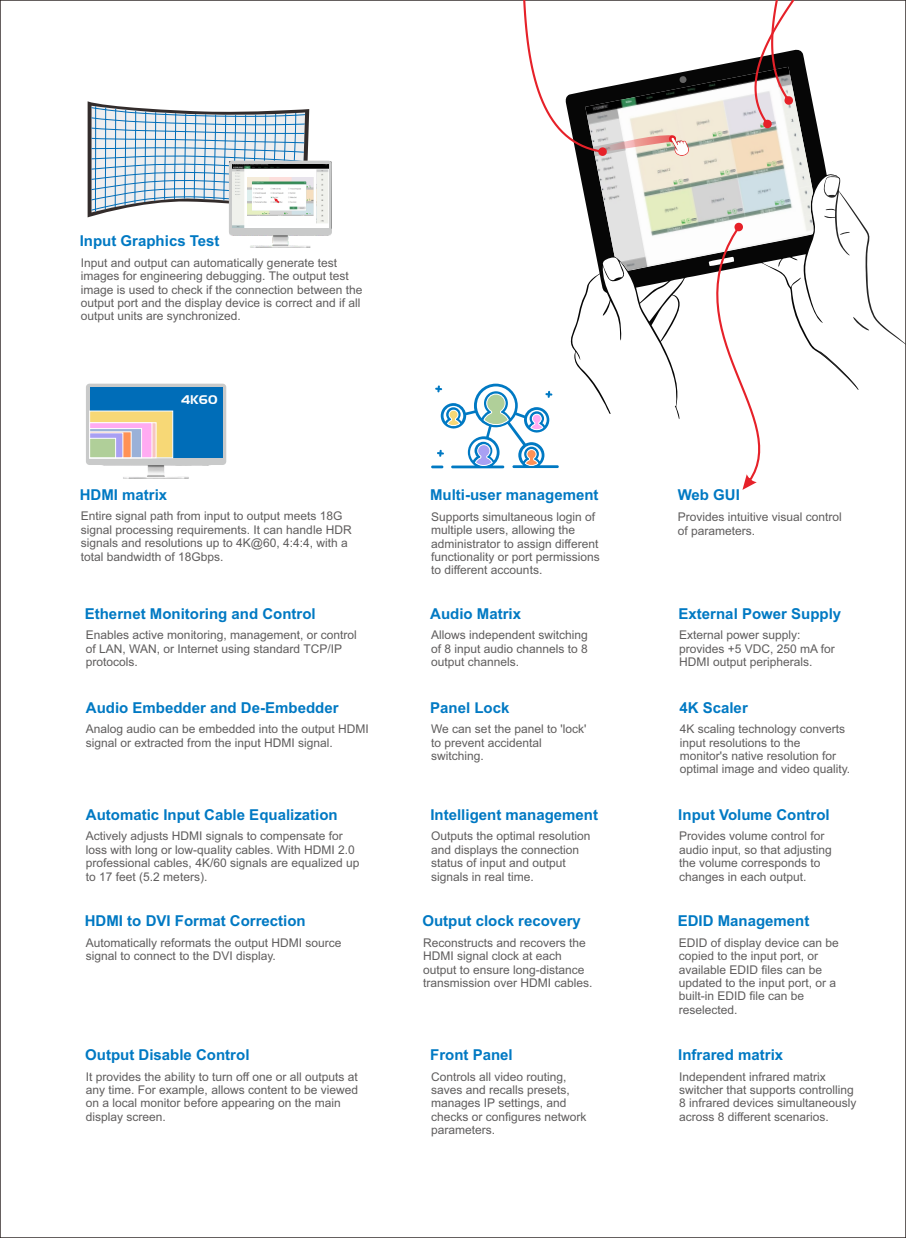
<style>
.page{position:relative;width:906px;height:1238px;background:#fff}
.page>*{position:absolute;margin:0;border:0;box-sizing:border-box;transform-origin:0 0}
.t1{font:700 15px "Arial";color:#0079c3}
.t2{font:13.2px "Pang Men Zheng Dao";color:#fefefe}
.t3{font:12px/13.4px "Arial";color:#5f5d5d}
</style>
<div class="page">
<img style="left:230px;top:234px;width:101px;height:13px">
<svg style="left:229px;top:161px;width:103px;height:74px"></svg>
<img style="left:232px;top:164px;width:85px;height:63px">
<div style="left:249px;top:171px;width:77px;height:54px;background:#fefefe"></div>
<img style="left:317px;top:164px;width:11px;height:63px">
<img style="left:309px;top:177px;width:4px;height:39px">
<svg style="left:88px;top:101px;width:221px;height:116px"></svg>
<svg style="left:570px;top:49px;width:264px;height:370px"></svg>
<img style="left:585px;top:67px;width:230px;height:204px">
<img style="left:625px;top:88px;width:170px;height:152px">
<img style="left:680px;top:216px;width:17px;height:9px">
<img style="left:726px;top:206px;width:17px;height:9px">
<img style="left:774px;top:197px;width:17px;height:9px">
<img style="left:766px;top:159px;width:17px;height:9px">
<img style="left:759px;top:128px;width:17px;height:1px">
<img style="left:712px;top:129px;width:16px;height:9px">
<img style="left:719px;top:167px;width:17px;height:9px">
<img style="left:673px;top:177px;width:16px;height:9px">
<svg style="left:601px;top:256px;width:23px;height:24px"></svg>
<svg style="left:636px;top:278px;width:48px;height:63px"></svg>
<svg style="left:819px;top:351px;width:39px;height:39px"></svg>
<svg style="left:821px;top:175px;width:85px;height:169px"></svg>
<svg style="left:523px;top:0;width:166px;height:156px"></svg>
<svg style="left:754px;top:0;width:40px;height:128px"></svg>
<svg style="left:431px;top:383px;width:128px;height:85px"></svg>
<img style="left:102px;top:465px;width:108px;height:13px">
<div style="left:86px;top:383px;width:140px;height:82px;background:#c9caca;border-radius:4px"></div>
<div style="left:90px;top:387px;width:132px;height:71px;background:#006db8"></div>
<svg style="left:89px;top:410px;width:84px;height:48px;background:#e0c9b2"></svg>
<svg style="left:708px;top:223px;width:52px;height:267px"></svg>
<p class="t1" style="left:80px;top:235px;width:141px">Input Graphics Test</p>
<p class="t3" style="left:81px;top:257px;width:283px">Input and output can automatically generate test images for engineering debugging. The output test image is used to check if the connection between the output port and the display device is correct and if all output units are synchronized.</p>
<p class="t2" style="left:181px;top:393px;width:38px">4K60</p>
<p class="t1" style="left:80px;top:489px;width:89px">HDMI matrix</p>
<p class="t1" style="left:430px;top:489px;width:170px">Multi-user management</p>
<p class="t1" style="left:677px;top:489px;width:64px">Web GUI</p>
<p class="t3" style="left:81px;top:510px;width:272px">Entire signal path from input to output meets 18G signal processing requirements. It can handle HDR signals and resolutions up to 4K@60, 4:4:4, with a total bandwidth of 18Gbps.</p>
<p class="t3" style="left:431px;top:511px;width:170px">Supports simultaneous login of multiple users, allowing the administrator to assign different functionality or port permissions to different accounts.</p>
<p class="t3" style="left:677px;top:511px;width:166px">Provides intuitive visual control of parameters.</p>
<p class="t1" style="left:85px;top:608px;width:232px">Ethernet Monitoring and Control</p>
<p class="t1" style="left:430px;top:608px;width:92px">Audio Matrix</p>
<p class="t1" style="left:678px;top:608px;width:164px">External Power Supply</p>
<p class="t3" style="left:86px;top:629px;width:272px">Enables active monitoring, management, or control of LAN, WAN, or Internet using standard TCP/IP protocols.</p>
<p class="t3" style="left:431px;top:629px;width:158px;text-align:justify">Allows independent switching of 8 input audio channels to 8 output channels.</p>
<p class="t3" style="left:679px;top:629px;width:157px">External power supply: provides +5 VDC, 250 mA for<br>HDMI output peripherals.</p>
<p class="t1" style="left:86px;top:701px;width:254px">Audio Embedder and De-Embedder</p>
<p class="t1" style="left:430px;top:701px;width:81px">Panel Lock</p>
<p class="t1" style="left:679px;top:701px;width:70px">4K Scaler</p>
<p class="t3" style="left:86px;top:723px;width:284px">Analog audio can be embedded into the output HDMI signal or extracted from the input HDMI signal.</p>
<p class="t3" style="left:431px;top:723px;width:157px">We can set the panel to 'lock' to prevent accidental switching.</p>
<p class="t3" style="left:679px;top:723px;width:172px">4K scaling technology converts input resolutions to the monitor's native resolution for optimal image and video quality.</p>
<p class="t1" style="left:86px;top:809px;width:253px">Automatic Input Cable Equalization</p>
<p class="t1" style="left:430px;top:808px;width:169px">Intelligent management</p>
<p class="t1" style="left:678px;top:808px;width:153px">Input Volume Control</p>
<p class="t3" style="left:86px;top:830px;width:275px">Actively adjusts HDMI signals to compensate for loss with long or low-quality cables. With HDMI 2.0 professional cables, 4K/60 signals are equalized up to 17 feet (5.2 meters).</p>
<p class="t3" style="left:431px;top:830px;width:161px">Outputs the optimal resolution and displays the connection status of input and output signals in real time.</p>
<p class="t3" style="left:679px;top:830px;width:154px">Provides volume control for audio input, so that adjusting the volume corresponds to changes in each output.</p>
<p class="t1" style="left:85px;top:915px;width:222px">HDMI to DVI Format Correction</p>
<p class="t1" style="left:422px;top:915px;width:160px">Output clock recovery</p>
<p class="t1" style="left:677px;top:914px;width:133px">EDID Management</p>
<p class="t3" style="left:86px;top:936px;width:257px">Automatically reformats the output HDMI source signal to connect to the DVI display.</p>
<p class="t3" style="left:423px;top:936px;width:171px">Reconstructs and recovers the<br>HDMI signal clock at each output to ensure long-distance transmission over HDMI cables.</p>
<p class="t3" style="left:679px;top:936px;width:162px">EDID of display device can be copied to the input port, or available EDID files can be updated to the input port, or a built-in EDID file can be reselected.</p>
<p class="t1" style="left:85px;top:1049px;width:166px">Output Disable Control</p>
<p class="t1" style="left:430px;top:1049px;width:84px">Front Panel</p>
<p class="t1" style="left:678px;top:1049px;width:107px">Infrared matrix</p>
<p class="t3" style="left:86px;top:1070px;width:274px">It provides the ability to turn off one or all outputs at any time. For example, allows content to be viewed on a local monitor before appearing on the main display screen.</p>
<p class="t3" style="left:431px;top:1070px;width:157px">Controls all video routing, saves and recalls presets, manages IP settings, and checks or configures network parameters.</p>
<p class="t3" style="left:679px;top:1070px;width:179px">Independent infrared matrix switcher that supports controlling 8 infrared devices simultaneously across 8 different scenarios.</p>
</div>
